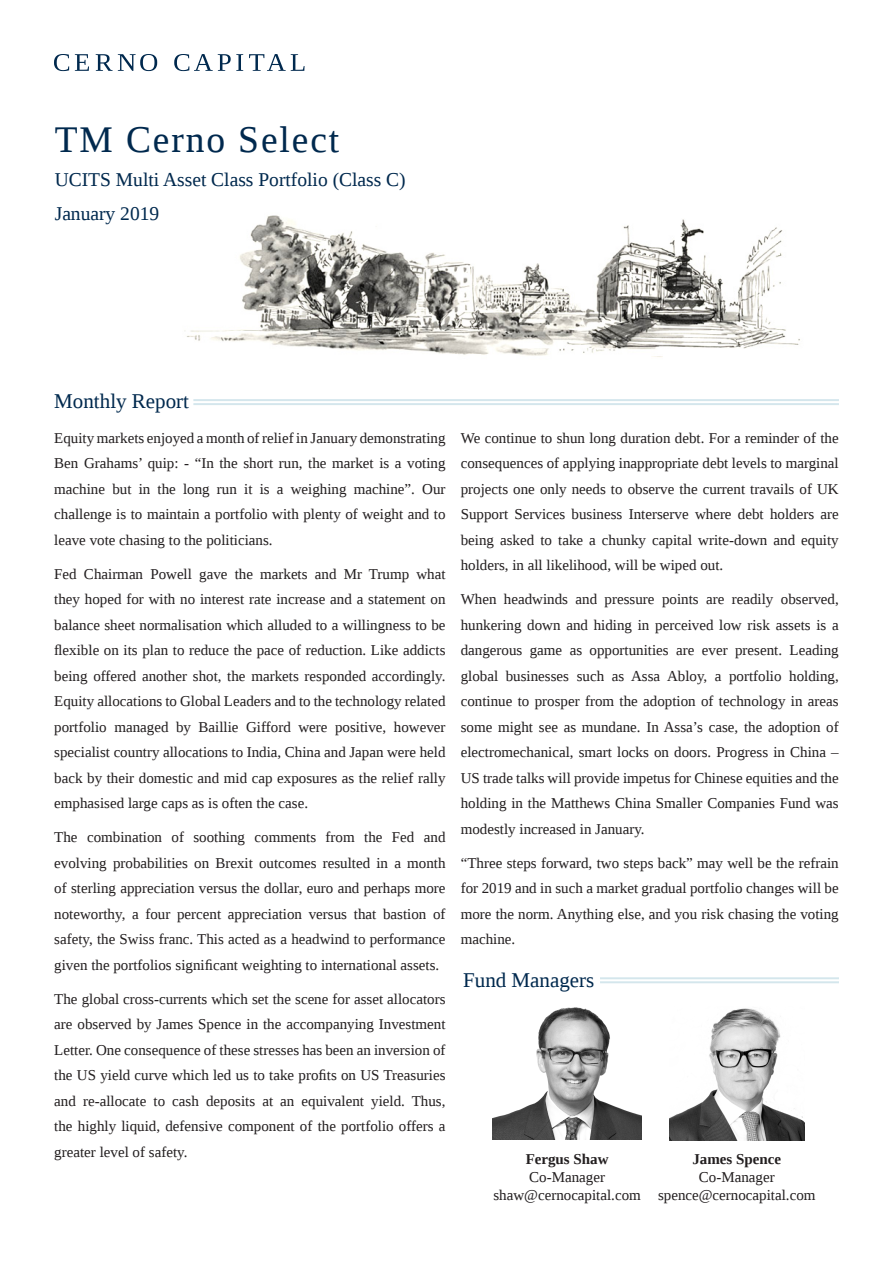
<style>
.page{position:relative;width:893px;height:1263px;background:#fff}
.page>*{position:absolute;margin:0;border:0;box-sizing:border-box;transform-origin:0 0}
.t1{font:37.5px "Liberation Serif";letter-spacing:.05em;color:#00294e}
.t2{font:21px "Liberation Serif";color:#00294e}
.t3{font:19.5px "Liberation Serif";color:#00294e}
.t4{font:15px/25.5px "Liberation Serif";color:#231f20;text-align:justify}
.t5{font:700 15px "Liberation Serif";color:#231f20}
</style>
<div class="page">
<svg style="left:54px;top:54px;width:15px;height:17px"></svg>
<svg style="left:75px;top:54px;width:14px;height:17px"></svg>
<svg style="left:96px;top:54px;width:61px;height:17px"></svg>
<svg style="left:174px;top:54px;width:69px;height:17px"></svg>
<svg style="left:249px;top:54px;width:56px;height:17px"></svg>
<img style="left:184px;top:215px;width:616px;height:142px">
<hr style="left:193px;top:399px;width:646px;height:2px;background:#539db5">
<hr style="left:193px;top:403px;width:646px;height:2px;background:#539db5">
<hr style="left:600px;top:977px;width:239px;height:2px;background:#539db5">
<hr style="left:600px;top:981px;width:239px;height:2px;background:#539db5">
<img style="left:669px;top:1008px;width:135px;height:132px">
<img style="left:493px;top:1007px;width:148px;height:133px">
<p class="t1" style="left:55px;top:115px;width:286px">TM Cerno Select</p>
<p class="t3" style="left:55px;top:166px;width:353px">UCITS Multi Asset Class Portfolio (Class C)</p>
<p class="t3" style="left:55px;top:201px;width:106px">January 2019</p>
<p class="t2" style="left:54px;top:387px;width:136px">Monthly Report</p>
<p class="t4" style="left:54px;top:425px;width:393px">Equity markets enjoyed a month of relief in January demonstrating Ben Grahams’ quip: - “In the short run, the market is a voting machine but in the long run it is a weighing machine”. Our challenge is to maintain a portfolio with plenty of weight and to leave vote chasing to the politicians.</p>
<p class="t4" style="left:54px;top:561px;width:393px">Fed Chairman Powell gave the markets and Mr Trump what they hoped for with no interest rate increase and a statement on balance sheet normalisation which alluded to a willingness to be flexible on its plan to reduce the pace of reduction. Like addicts being offered another shot, the markets responded accordingly.<br>Equity allocations to Global Leaders and to the technology related portfolio managed by Baillie Gifford were positive, however specialist country allocations to India, China and Japan were held back by their domestic and mid cap exposures as the relief rally emphasised large caps as is often the case.</p>
<p class="t4" style="left:54px;top:824px;width:393px">The combination of soothing comments from the Fed and evolving probabilities on Brexit outcomes resulted in a month of sterling appreciation versus the dollar, euro and perhaps more noteworthy, a four percent appreciation versus that bastion of safety, the Swiss franc. This acted as a headwind to performance given the portfolios significant weighting to international assets.</p>
<p class="t4" style="left:54px;top:986px;width:393px">The global cross-currents which set the scene for asset allocators are observed by James Spence in the accompanying Investment Letter. One consequence of these stresses has been an inversion of the US yield curve which led us to take profits on US Treasuries and re-allocate to cash deposits at an equivalent yield. Thus, the highly liquid, defensive component of the portfolio offers a greater level of safety.</p>
<p class="t4" style="left:461px;top:425px;width:380px">We continue to shun long duration debt. For a reminder of the consequences of applying inappropriate debt levels to marginal projects one only needs to observe the current travails of UK Support Services business Interserve where debt holders are being asked to take a chunky capital write-down and equity holders, in all likelihood, will be wiped out.</p>
<p class="t4" style="left:461px;top:586px;width:380px">When headwinds and pressure points are readily observed, hunkering down and hiding in perceived low risk assets is a dangerous game as opportunities are ever present. Leading global businesses such as Assa Abloy, a portfolio holding, continue to prosper from the adoption of technology in areas some might see as mundane. In Assa’s case, the adoption of electromechanical, smart locks on doors. Progress in China – US trade talks will provide impetus for Chinese equities and the holding in the Matthews China Smaller Companies Fund was modestly increased in January.</p>
<p class="t4" style="left:461px;top:850px;width:380px">“Three steps forward, two steps back” may well be the refrain for 2019 and in such a market gradual portfolio changes will be more the norm. Anything else, and you risk chasing the voting machine.</p>
<p class="t2" style="left:463px;top:966px;width:133px">Fund Managers</p>
<p class="t5" style="left:526px;top:1149px;width:84px">Fergus Shaw</p>
<p class="t4" style="left:529px;top:1164px;width:77px">Co-Manager</p>
<p class="t4" style="left:493px;top:1182px;width:149px">shaw@cernocapital.com</p>
<p class="t5" style="left:692px;top:1149px;width:90px">James Spence</p>
<p class="t4" style="left:699px;top:1164px;width:77px">Co-Manager</p>
<p class="t4" style="left:658px;top:1182px;width:159px">spence@cernocapital.com</p>
</div>
